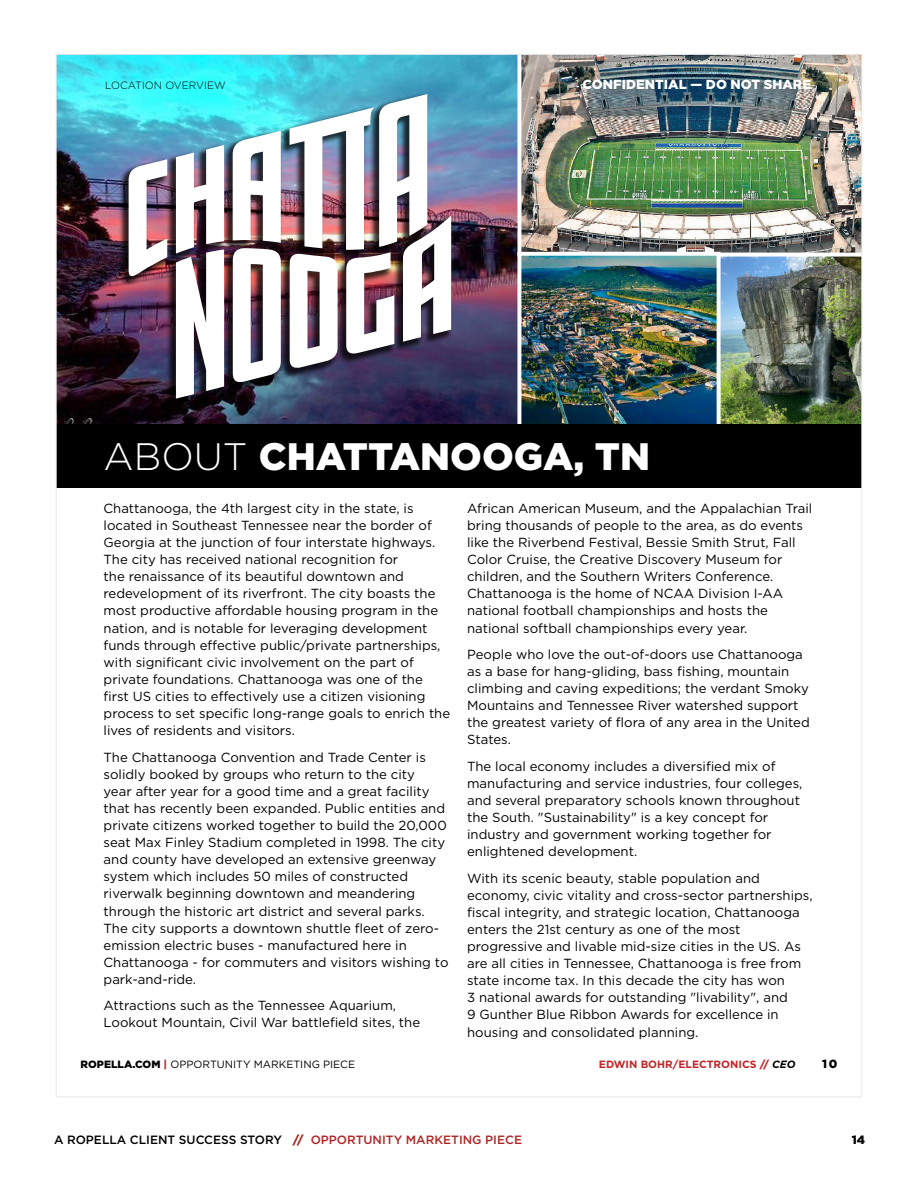
<style>
.page{position:relative;width:918px;height:1188px;background:#fff}
.page>*{position:absolute;margin:0;border:0;box-sizing:border-box;transform-origin:0 0}
.t1{font:900 38.25px "Gotham";color:#fff}
.t2{font:13.2px/17.1px "Gotham";color:#000}
.t3{font:900 13.2px "Gotham";color:#fff}
.t4{font:500 12px "Gotham";color:#000}
.t5{font:900 12px "Gotham";color:#000}
.t6{font:900 11.85px "Gotham";color:#000}
.t7{font:10.5px "Gotham";color:#000}
.t8{font:700 10.5px "Gotham";color:#c42428}
.t9{font:300 10.5px "Gotham";color:#000}
.s1{font-weight:300}
.s2{font-weight:900}
.s3{font-weight:900;color:#c42428}
.s4{font-style:italic;color:#000}
.s5{font-weight:900;color:#ae2524}
.s6{color:#ae2524}
</style>
<div class="page">
<img style="left:721px;top:257px;width:139px;height:167px">
<img style="left:58px;top:56px;width:459px;height:368px">
<img style="left:517px;top:56px;width:343px;height:201px">
<img style="left:522px;top:257px;width:194px;height:167px">
<div style="left:517px;top:252px;width:204px;height:234px;border:4px solid #fff"></div>
<div style="left:56px;top:424px;width:806px;height:63px;background:#000"></div>
<div style="left:118px;top:92px;width:335px;height:317px;background:#000;opacity:.75"></div>
<img style="left:129px;top:159px;width:38px;height:119px">
<img style="left:233px;top:131px;width:48px;height:252px">
<img style="left:290px;top:94px;width:161px;height:275px">
<svg style="left:176px;top:145px;width:48px;height:254px"></svg>
<p class="t9" style="left:105px;top:78px;width:122px">LOCATION OVERVIEW</p>
<p class="t3" style="left:583px;top:75px;width:230px">CONFIDENTIAL — DO NOT SHARE</p>
<h1 class="t1" style="left:104px;top:430px;width:548px"><span class="s1">ABOUT</span> CHATTANOOGA, TN</h1>
<p class="t2" style="left:104px;top:499px;width:348px">Chattanooga, the 4th largest city in the state, is located in Southeast Tennessee near the border of Georgia at the junction of four interstate highways.<br>The city has received national recognition for<br>the renaissance of its beautiful downtown and redevelopment of its riverfront. The city boasts the most productive affordable housing program in the nation, and is notable for leveraging development funds through effective public/private partnerships, with significant civic involvement on the part of private foundations. Chattanooga was one of the first US cities to effectively use a citizen visioning process to set specific long-range goals to enrich the lives of residents and visitors.</p>
<p class="t2" style="left:104px;top:748px;width:346px">The Chattanooga Convention and Trade Center is solidly booked by groups who return to the city<br>year after year for a good time and a great facility that has recently been expanded. Public entities and private citizens worked together to build the 20,000 seat Max Finley Stadium completed in 1998. The city and county have developed an extensive greenway system which includes 50 miles of constructed riverwalk beginning downtown and meandering through the historic art district and several parks.<br>The city supports a downtown shuttle fleet of zero&shy;emission electric buses - manufactured here in Chattanooga - for commuters and visitors wishing to park-and-ride.</p>
<p class="t2" style="left:104px;top:997px;width:318px">Attractions such as the Tennessee Aquarium,<br>Lookout Mountain, Civil War battlefield sites, the</p>
<p class="t2" style="left:467px;top:499px;width:347px">African American Museum, and the Appalachian Trail bring thousands of people to the area, as do events like the Riverbend Festival, Bessie Smith Strut, Fall Color Cruise, the Creative Discovery Museum for children, and the Southern Writers Conference.<br>Chattanooga is the home of NCAA Division I-AA national football championships and hosts the national softball championships every year.</p>
<p class="t2" style="left:467px;top:645px;width:344px">People who love the out-of-doors use Chattanooga as a base for hang-gliding, bass fishing, mountain climbing and caving expeditions; the verdant Smoky Mountains and Tennessee River watershed support the greatest variety of flora of any area in the United States.</p>
<p class="t2" style="left:467px;top:757px;width:337px">The local economy includes a diversified mix of manufacturing and service industries, four colleges, and several preparatory schools known throughout the South. "Sustainability" is a key concept for industry and government working together for enlightened development.</p>
<p class="t2" style="left:467px;top:869px;width:347px">With its scenic beauty, stable population and economy, civic vitality and cross-sector partnerships, fiscal integrity, and strategic location, Chattanooga enters the 21st century as one of the most progressive and livable mid-size cities in the US. As are all cities in Tennessee, Chattanooga is free from state income tax. In this decade the city has won<br>3 national awards for outstanding "livability", and<br>9 Gunther Blue Ribbon Awards for excellence in housing and consolidated planning.</p>
<p class="t7" style="left:81px;top:1057px;width:276px"><span class="s2">ROPELLA.COM</span> <span class="s3">|</span> OPPORTUNITY MARKETING PIECE</p>
<p class="t8" style="left:599px;top:1057px;width:198px">EDWIN BOHR/ELECTRONICS <span class="s2">//</span> <span class="s4">CEO</span></p>
<p class="t6" style="left:822px;top:1056px;width:17px">10</p>
<p class="t4" style="left:54px;top:1132px;width:470px">A ROPELLA CLIENT SUCCESS STORY <span class="s5">//</span> <span class="s6">OPPORTUNITY MARKETING PIECE</span></p>
<p class="t5" style="left:852px;top:1131px;width:15px">14</p>
</div>
